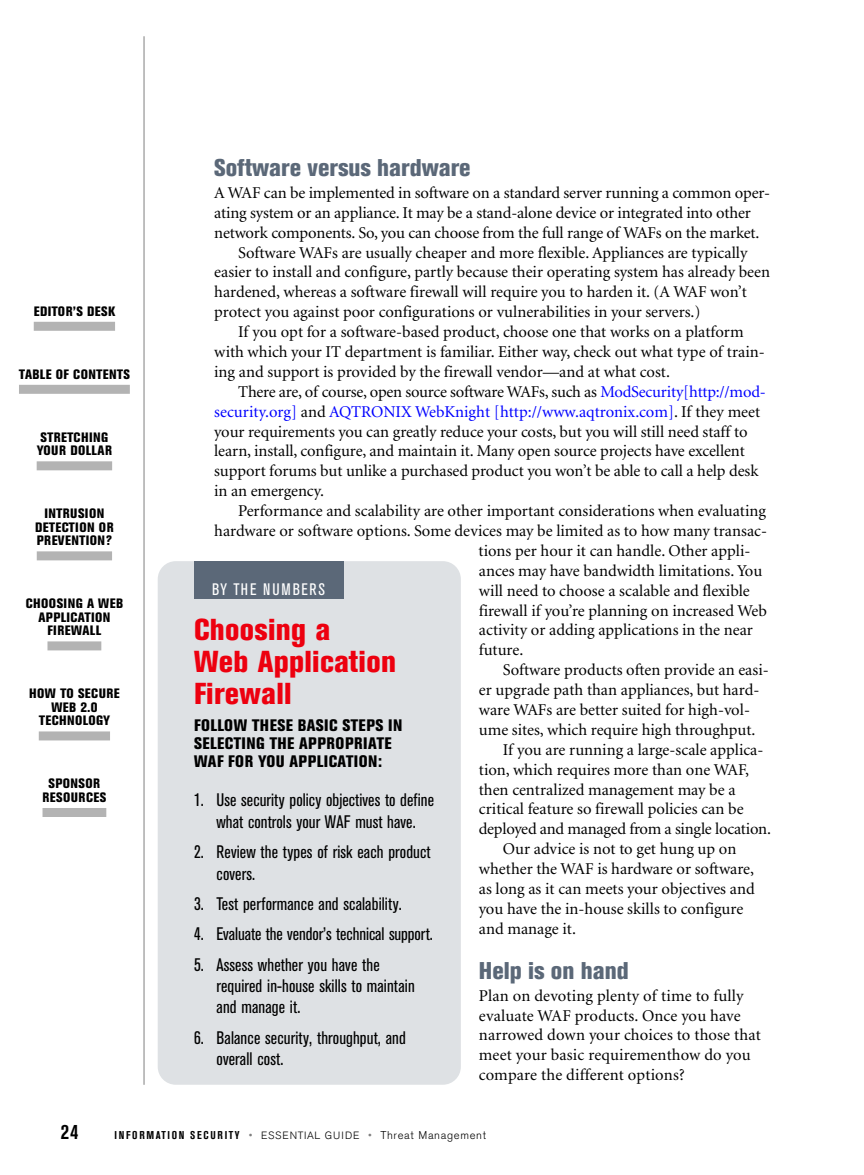
<style>
.page{position:relative;width:864px;height:1175px;background:#fff}
.page>*{position:absolute;margin:0;border:0;box-sizing:border-box;transform-origin:0 0}
.t1{font:800 condensed 30px/31.8px "Akzidenz Grotesk BE";letter-spacing:.01em;color:#ed000f}
.t2{font:800 condensed 24px "Akzidenz Grotesk BE";color:#5b6878}
.t3{font:700 condensed 21px "Akzidenz Grotesk BE";color:#000}
.t4{font:condensed 18px/21.3px "Akzidenz Grotesk BE";letter-spacing:.005em;color:#000}
.t5{font:16.5px/20px "Minion";color:#000}
.t6{font:16.5px "Minion";color:#00f}
.t7{font:800 condensed 16.5px/18px "Akzidenz Grotesk BE";letter-spacing:.03em;color:#000}
.t8{font:condensed 16.5px "Akzidenz Grotesk BE";letter-spacing:.095em;color:#fff}
.t9{font:800 condensed 13.5px/13.5px "Akzidenz Grotesk BE";letter-spacing:.03em;color:#000;text-align:center}
.t10{font:700 condensed 11.25px "Akzidenz Grotesk BE";letter-spacing:.155em;color:#000}
.s1{color:#00f}
.s2{color:#000}
.s3{font-weight:300;font-stretch:normal;color:#808080}
.s4{font-weight:300;font-stretch:normal;font-size:10.5px}
.s5{font-weight:300;font-stretch:normal}
</style>
<div class="page">
<hr style="left:144px;top:36px;width:1px;height:1048px;background:#808080">
<div style="left:34px;top:322px;width:81px;height:9px;background:#b3b3b3"></div>
<div style="left:19px;top:385px;width:111px;height:9px;background:#b3b3b3"></div>
<div style="left:37px;top:461px;width:75px;height:9px;background:#b3b3b3"></div>
<div style="left:37px;top:551px;width:75px;height:9px;background:#b3b3b3"></div>
<div style="left:48px;top:641px;width:53px;height:9px;background:#b3b3b3"></div>
<div style="left:39px;top:731px;width:71px;height:9px;background:#b3b3b3"></div>
<div style="left:43px;top:808px;width:63px;height:9px;background:#b3b3b3"></div>
<div style="left:158px;top:561px;width:303px;height:523px;background:#dee1e4;border-radius:18px"></div>
<div style="left:194px;top:561px;width:149px;height:37px;background:#5b6878"></div>
<p class="t9" style="left:34px;top:306px;width:83px">EDITOR’S DESK</p>
<p class="t9" style="left:19px;top:369px;width:112px">TABLE OF CONTENTS</p>
<p class="t9" style="left:37px;top:432px;width:77px;text-align:left">STRETCHING<br>YOUR DOLLAR</p>
<p class="t9" style="left:35px;top:508px;width:80px">INTRUSION<br>DETECTION OR<br>PREVENTION?</p>
<p class="t9" style="left:26px;top:598px;width:99px">CHOOSING A WEB<br>APPLICATION<br>FIREWALL</p>
<p class="t9" style="left:29px;top:688px;width:92px">HOW TO SECURE<br>WEB 2.0<br>TECHNOLOGY</p>
<p class="t9" style="left:43px;top:778px;width:65px">SPONSOR<br>RESOURCES</p>
<h2 class="t2" style="left:214px;top:159px;width:258px">Software versus hardware</h2>
<p class="t5" style="left:214px;top:184px;width:558px">A WAF can be implemented in software on a standard server running a common oper-</p>
<p class="t5" style="left:214px;top:204px;width:538px">ating system or an appliance. It may be a stand-alone device or integrated into other</p>
<p class="t5" style="left:214px;top:224px;width:547px">network components. So, you can choose from the full range of WAFs on the market.</p>
<p class="t5" style="left:238px;top:243px;width:511px">Software WAFs are usually cheaper and more flexible. Appliances are typically</p>
<p class="t5" style="left:214px;top:263px;width:557px">easier to install and configure, partly because their operating system has already been</p>
<p class="t5" style="left:214px;top:283px;width:534px">hardened, whereas a software firewall will require you to harden it. (A WAF won’t</p>
<p class="t5" style="left:214px;top:303px;width:488px">protect you against poor configurations or vulnerabilities in your servers.)</p>
<p class="t5" style="left:238px;top:323px;width:507px">If you opt for a software-based product, choose one that works on a platform</p>
<p class="t5" style="left:214px;top:343px;width:552px">with which your IT department is familiar. Either way, check out what type of train-</p>
<p class="t5" style="left:214px;top:363px;width:457px">ing and support is provided by the firewall vendor—and at what cost.</p>
<p class="t5" style="left:238px;top:383px;width:529px">There are, of course, open source software WAFs, such as <span class="s1">ModSecurity[http://mod-</span></p>
<p class="t6" style="left:214px;top:405px;width:548px">security.org] <span class="s2">and</span> AQTRONIX WebKnight [http://www.aqtronix.com]<span class="s2">. If they meet</span></p>
<p class="t5" style="left:214px;top:422px;width:535px">your requirements you can greatly reduce your costs, but you will still need staff to</p>
<p class="t5" style="left:214px;top:442px;width:532px">learn, install, configure, and maintain it. Many open source projects have excellent</p>
<p class="t5" style="left:214px;top:462px;width:546px">support forums but unlike a purchased product you won’t be able to call a help desk</p>
<p class="t5" style="left:214px;top:482px;width:111px">in an emergency.</p>
<p class="t5" style="left:238px;top:502px;width:529px">Performance and scalability are other important considerations when evaluating</p>
<p class="t5" style="left:214px;top:522px;width:554px">hardware or software options. Some devices may be limited as to how many transac-</p>
<p class="t5" style="left:479px;top:542px;width:273px">tions per hour it can handle. Other appli-</p>
<p class="t5" style="left:479px;top:562px;width:285px">ances may have bandwidth limitations. You</p>
<p class="t5" style="left:479px;top:581px;width:273px">will need to choose a scalable and flexible</p>
<p class="t5" style="left:479px;top:601px;width:290px">firewall if you’re planning on increased Web</p>
<p class="t5" style="left:479px;top:621px;width:276px">activity or adding applications in the near</p>
<p class="t5" style="left:479px;top:641px;width:46px">future.</p>
<p class="t5" style="left:503px;top:661px;width:267px">Software products often provide an easi-</p>
<p class="t5" style="left:479px;top:681px;width:282px">er upgrade path than appliances, but hard-</p>
<p class="t5" style="left:479px;top:701px;width:273px">ware WAFs are better suited for high-vol-</p>
<p class="t5" style="left:479px;top:721px;width:278px">ume sites, which require high throughput.</p>
<p class="t5" style="left:503px;top:741px;width:262px">If you are running a large-scale applica-</p>
<p class="t5" style="left:479px;top:760px;width:272px">tion, which requires more than one WAF,</p>
<p class="t5" style="left:479px;top:780px;width:258px">then centralized management may be a</p>
<p class="t5" style="left:479px;top:800px;width:266px">critical feature so firewall policies can be</p>
<p class="t5" style="left:479px;top:820px;width:294px">deployed and managed from a single location.</p>
<p class="t5" style="left:503px;top:840px;width:235px">Our advice is not to get hung up on</p>
<p class="t5" style="left:479px;top:860px;width:277px">whether the WAF is hardware or software,</p>
<p class="t5" style="left:479px;top:880px;width:277px">as long as it can meets your objectives and</p>
<p class="t5" style="left:479px;top:900px;width:266px">you have the in-house skills to configure</p>
<p class="t5" style="left:479px;top:919px;width:99px">and manage it.</p>
<h2 class="t2" style="left:479px;top:961px;width:151px">Help is on hand</h2>
<p class="t5" style="left:479px;top:986px;width:284px">Plan on devoting plenty of time to fully evaluate WAF products. Once you have narrowed down your choices to those that meet your basic requirementhow do you compare the different options?</p>
<p class="t8" style="left:212px;top:583px;width:114px">BY THE NUMBERS</p>
<h1 class="t1" style="left:194px;top:617px;width:204px">Choosing a<br>Web Application<br>Firewall</h1>
<p class="t7" style="left:194px;top:718px;width:210px">FOLLOW THESE BASIC STEPS IN<br>SELECTING THE APPROPRIATE<br>WAF FOR YOU APPLICATION:</p>
<p class="t4" style="left:194px;top:790px;width:242px;text-align:center">1. Use security policy objectives to define what controls your WAF must have.</p>
<p class="t4" style="left:217px;top:842px;width:216px;text-indent:-22px">2. Review the types of risk each product covers.</p>
<p class="t4" style="left:194px;top:894px;width:209px">3. Test performance and scalability.</p>
<p class="t4" style="left:194px;top:924px;width:240px">4. Evaluate the vendor’s technical support.</p>
<p class="t4" style="left:217px;top:955px;width:200px;text-indent:-22px">5. Assess whether you have the required in-house skills to maintain and manage it.</p>
<p class="t4" style="left:217px;top:1028px;width:191px;text-indent:-22px">6. Balance security, throughput, and overall cost.</p>
<p class="t3" style="left:61px;top:1124px;width:19px">24</p>
<p class="t10" style="left:114px;top:1130px;width:373px">INFORMATION SECURITY <span class="s3">•</span> <span class="s4">ESSENTIAL GUIDE</span> <span class="s3">•</span> <span class="s5">Threat Management</span></p>
</div>
